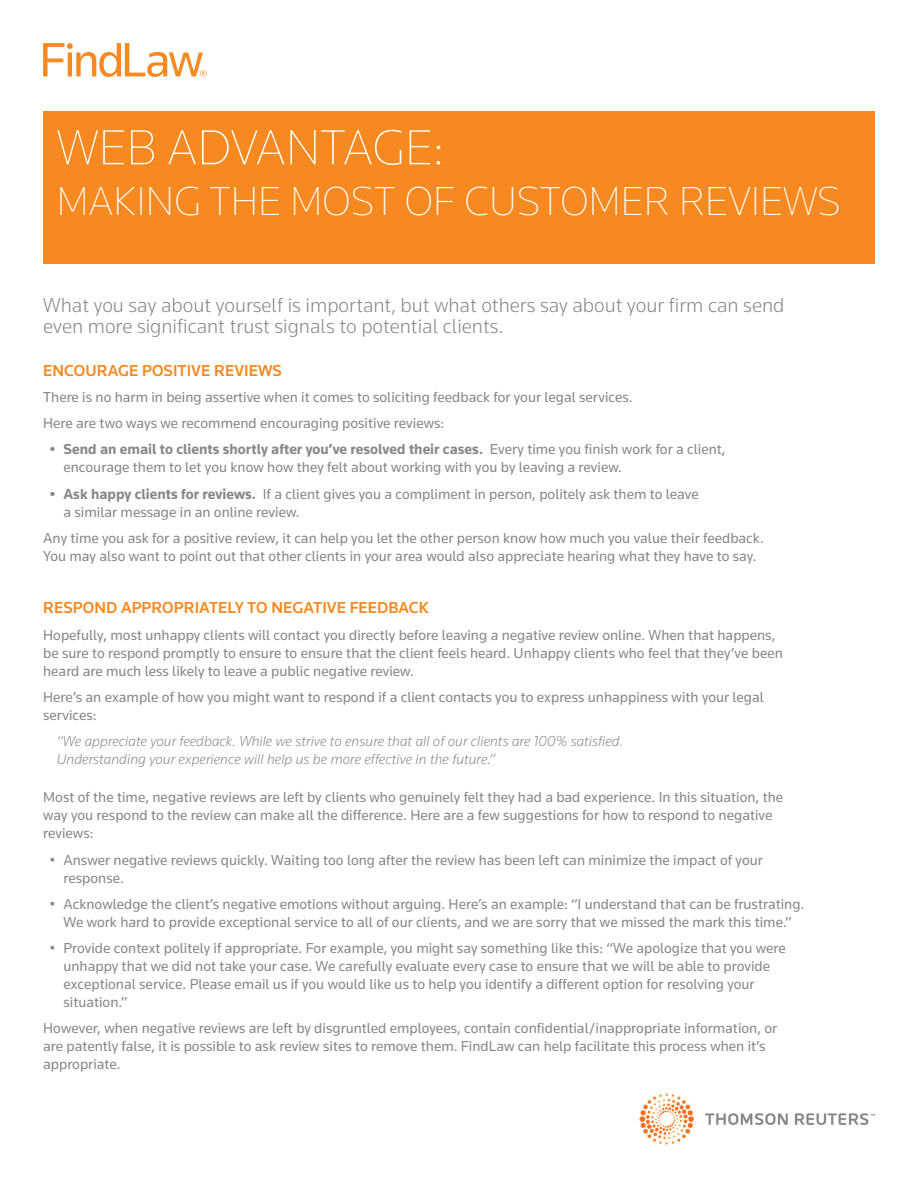
<style>
.page{position:relative;width:918px;height:1188px;background:#fff}
.page>*{position:absolute;margin:0;border:0;box-sizing:border-box;transform-origin:0 0}
.t1{font:200 51px "Knowledge";color:#fff}
.t2{font:200 42px "Knowledge";color:#fff}
.t3{font:300 21px/21px "Knowledge";color:#86888b}
.t4{font:500 16.5px "Knowledge";color:#f6891f}
.t5{font:15px/18px "Knowledge";color:#86888b}
.t6{font:italic 300 15px/18px "Knowledge";color:#86888b}
.s1{font-weight:700}
</style>
<div class="page">
<svg style="left:43px;top:43px;width:164px;height:34px"></svg>
<img style="left:639px;top:1093px;width:236px;height:52px">
<div style="left:43px;top:111px;width:832px;height:153px;background:#f6891f"></div>
<h1 class="t1" style="left:57px;top:116px;width:389px">WEB ADVANTAGE:</h1>
<h2 class="t2" style="left:57px;top:175px;width:785px">MAKING THE MOST OF CUSTOMER REVIEWS</h2>
<h3 class="t3" style="left:43px;top:295px;width:743px">What you say about yourself is important, but what others say about your firm can send even more significant trust signals to potential clients.</h3>
<p class="t4" style="left:43px;top:360px;width:240px">ENCOURAGE POSITIVE REVIEWS</p>
<p class="t5" style="left:43px;top:384px;width:591px;line-height:26.2px">There is no harm in being assertive when it comes to soliciting feedback for your legal services.<br>Here are two ways we recommend encouraging positive reviews:</p>
<p class="t5" style="left:63px;top:440px;width:664px;text-indent:-13px"><span class="s1">• Send an email to clients shortly after you’ve resolved their cases.</span> Every time you finish work for a client, encourage them to let you know how they felt about working with you by leaving a review.</p>
<p class="t5" style="left:63px;top:484px;width:637px;text-indent:-14px"><span class="s1">• Ask happy clients for reviews.</span> If a client gives you a compliment in person, politely ask them to leave a similar message in an online review.</p>
<p class="t5" style="left:43px;top:529px;width:722px">Any time you ask for a positive review, it can help you let the other person know how much you value their feedback.<br>You may also want to point out that other clients in your area would also appreciate hearing what they have to say.</p>
<p class="t4" style="left:43px;top:598px;width:387px">RESPOND APPROPRIATELY TO NEGATIVE FEEDBACK</p>
<p class="t5" style="left:43px;top:625px;width:741px">Hopefully, most unhappy clients will contact you directly before leaving a negative review online. When that happens, be sure to respond promptly to ensure to ensure that the client feels heard. Unhappy clients who feel that they’ve been heard are much less likely to leave a public negative review.</p>
<p class="t5" style="left:43px;top:688px;width:722px">Here’s an example of how you might want to respond if a client contacts you to express unhappiness with your legal services:</p>
<p class="t6" style="left:57px;top:732px;width:568px">“We appreciate your feedback. While we strive to ensure that all of our clients are 100% satisfied.<br>Understanding your experience will help us be more effective in the future.”</p>
<p class="t5" style="left:43px;top:788px;width:741px">Most of the time, negative reviews are left by clients who genuinely felt they had a bad experience. In this situation, the way you respond to the review can make all the difference. Here are a few suggestions for how to respond to negative reviews:</p>
<p class="t5" style="left:63px;top:850px;width:701px;text-indent:-14px">• Answer negative reviews quickly. Waiting too long after the review has been left can minimize the impact of your response.</p>
<p class="t5" style="left:50px;top:895px;width:756px;text-align:center">• Acknowledge the client’s negative emotions without arguing. Here’s an example: “I understand that can be frustrating.<br>We work hard to provide exceptional service to all of our clients, and we are sorry that we missed the mark this time.”</p>
<p class="t5" style="left:63px;top:939px;width:724px;text-indent:-14px">• Provide context politely if appropriate. For example, you might say something like this: “We apologize that you were unhappy that we did not take your case. We carefully evaluate every case to ensure that we will be able to provide exceptional service. Please email us if you would like us to help you identify a different option for resolving your situation.”</p>
<p class="t5" style="left:43px;top:1019px;width:736px">However, when negative reviews are left by disgruntled employees, contain confidential/inappropriate information, or are patently false, it is possible to ask review sites to remove them. FindLaw can help facilitate this process when it’s appropriate.</p>
</div>
